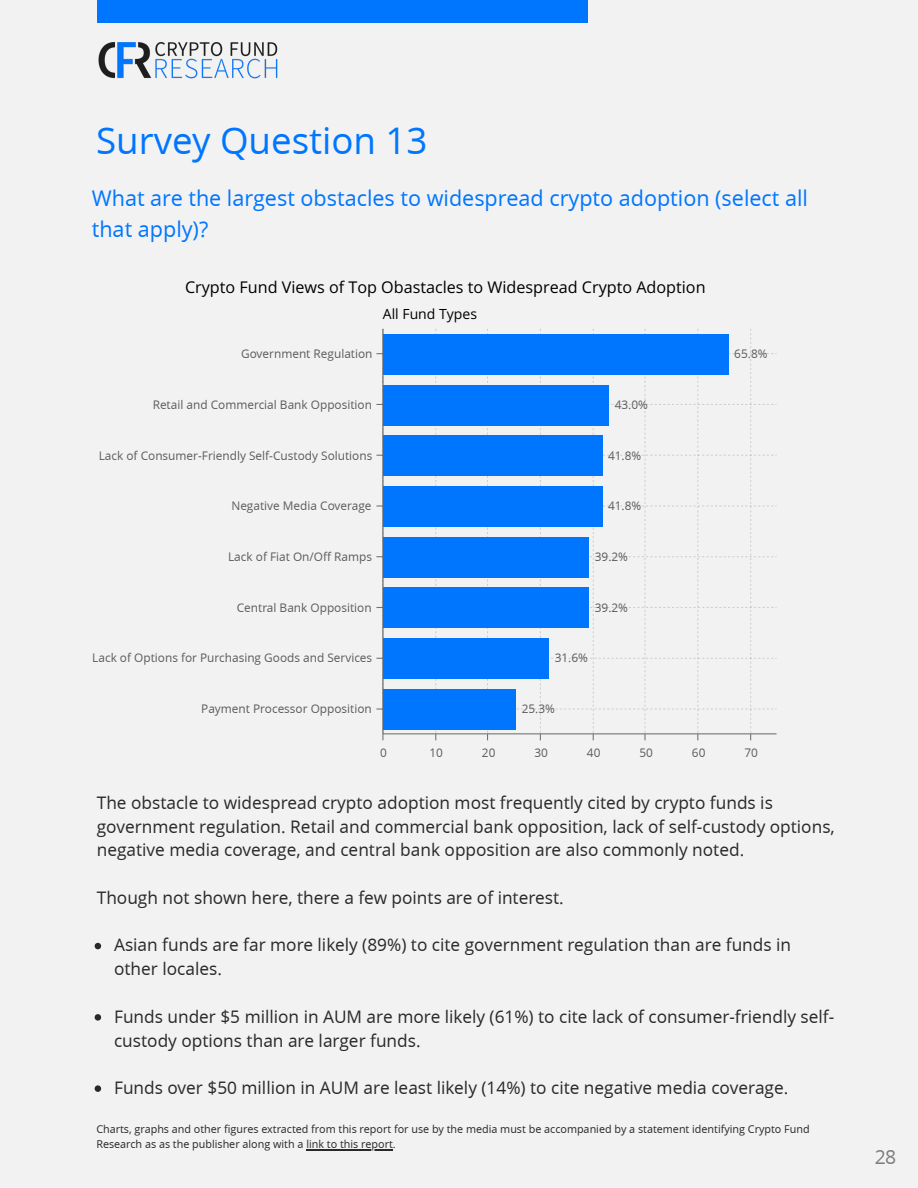
<style>
.page{position:relative;width:918px;height:1188px;background:#f2f2f2}
.page>*{position:absolute;margin:0;border:0;box-sizing:border-box;transform-origin:0 0}
.t1{font:36.75px "Open Sans";color:#0076ff}
.t2{font:21.6px/30.3px "Open Sans";color:#0076ff}
.t3{font:19.5px "Open Sans";color:#7d7d7d}
.t4{font:17.25px/23.7px "Open Sans";color:#292929}
.t5{font:16.2px "Open Sans";color:#000}
.t6{font:14.1px "Open Sans";color:#000}
.t7{font:11.85px "Open Sans";color:#5c5d5e}
.t8{font:10.8px/15.1px "Open Sans";color:#292929}
.s1{color:rgb(92 93 94/0)}
</style>
<div class="page">
<div style="left:97px;top:0;width:491px;height:23px;background:#0076ff"></div>
<img style="left:98px;top:42px;width:180px;height:37px">
<svg style="left:376px;top:329px;width:401px;height:411px"></svg>
<div style="left:383px;top:334px;width:346px;height:41px;background:#0076ff"></div>
<div style="left:383px;top:385px;width:226px;height:41px;background:#0076ff"></div>
<div style="left:383px;top:436px;width:220px;height:40px;background:#0076ff"></div>
<div style="left:383px;top:486px;width:220px;height:41px;background:#0076ff"></div>
<div style="left:383px;top:537px;width:206px;height:40px;background:#0076ff"></div>
<div style="left:383px;top:588px;width:206px;height:40px;background:#0076ff"></div>
<div style="left:383px;top:638px;width:166px;height:41px;background:#0076ff"></div>
<div style="left:383px;top:689px;width:133px;height:40px;background:#0076ff"></div>
<hr style="left:383px;top:733px;width:394px;height:1px;background:#717274">
<hr style="left:382px;top:329px;width:1px;height:405px;background:#8f9091">
<svg style="left:95px;top:943px;width:6px;height:6px"></svg>
<svg style="left:95px;top:1014px;width:6px;height:7px"></svg>
<svg style="left:95px;top:1085px;width:6px;height:7px"></svg>
<hr style="left:306px;top:1149px;width:87px;height:1px;background:#292929">
<h1 class="t1" style="left:96px;top:116px;width:333px">Survey Question 13</h1>
<p class="t2" style="left:92px;top:183px;width:718px">What are the largest obstacles to widespread crypto adoption (select all that apply)?</p>
<p class="t5" style="left:185px;top:276px;width:522px">Crypto Fund Views of Top Obastacles to Widespread Crypto Adoption</p>
<p class="t6" style="left:383px;top:304px;width:96px">All Fund Types</p>
<p class="t7" style="left:734px;top:346px;width:35px">65.8%</p>
<p class="t7" style="left:241px;top:346px;width:133px">Government Regulation</p>
<p class="t7" style="left:153px;top:397px;width:221px">Retail and Commercial Bank Opposition</p>
<p class="t7" style="left:99px;top:447px;width:275px">Lack of Consumer-Friendly Self-Custody Solutions</p>
<p class="t7" style="left:231px;top:498px;width:142px">Negative Media Coverage</p>
<p class="t7" style="left:228px;top:549px;width:146px">Lack of Fiat On/Off Ramps</p>
<p class="t7" style="left:237px;top:599px;width:136px">Central Bank Opposition</p>
<p class="t7" style="left:92px;top:650px;width:282px">Lack of Options for Purchasing Goods and Services</p>
<p class="t7" style="left:201px;top:700px;width:172px">Payment Processor Opposition</p>
<p class="t7" style="left:615px;top:397px;width:35px">43.0%</p>
<p class="t7" style="left:608px;top:447px;width:35px">41.8%</p>
<p class="t7" style="left:608px;top:498px;width:35px">41.8%</p>
<p class="t7" style="left:595px;top:549px;width:35px">39.2%</p>
<p class="t7" style="left:595px;top:599px;width:35px">39.2%</p>
<p class="t7" style="left:555px;top:650px;width:35px">31.6%</p>
<p class="t7" style="left:522px;top:700px;width:35px">25.3%</p>
<p class="t7" style="left:380px;top:745px;width:8px">0</p>
<p class="t7" style="left:429px;top:745px;width:15px">10</p>
<p class="t7" style="left:482px;top:745px;width:15px">20</p>
<p class="t7" style="left:534px;top:745px;width:15px">30</p>
<p class="t7" style="left:577px;top:745px;width:25px"><span class="s1">L</span> 40</p>
<p class="t7" style="left:639px;top:745px;width:15px">50</p>
<p class="t7" style="left:692px;top:745px;width:15px">60</p>
<p class="t7" style="left:744px;top:745px;width:15px">70</p>
<p class="t4" style="left:97px;top:791px;width:740px">The obstacle to widespread crypto adoption most frequently cited by crypto funds is government regulation. Retail and commercial bank opposition, lack of self-custody options, negative media coverage, and central bank opposition are also commonly noted.</p>
<p class="t4" style="left:97px;top:886px;width:469px">Though not shown here, there a few points are of interest.</p>
<p class="t4" style="left:114px;top:933px;width:679px">Asian funds are far more likely (89%) to cite government regulation than are funds in other locales.</p>
<p class="t4" style="left:114px;top:1004px;width:722px">Funds under $5 million in AUM are more likely (61%) to cite lack of consumer-friendly self&shy;custody options than are larger funds.</p>
<p class="t4" style="left:114px;top:1076px;width:676px">Funds over $50 million in AUM are least likely (14%) to cite negative media coverage.</p>
<p class="t8" style="left:96px;top:1121px;width:715px">Charts, graphs and other figures extracted from this report for use by the media must be accompanied by a statement identifying Crypto Fund<br>Research as as the publisher along with a link to this report.</p>
<p class="t3" style="left:874px;top:1144px;width:24px">28</p>
</div>
